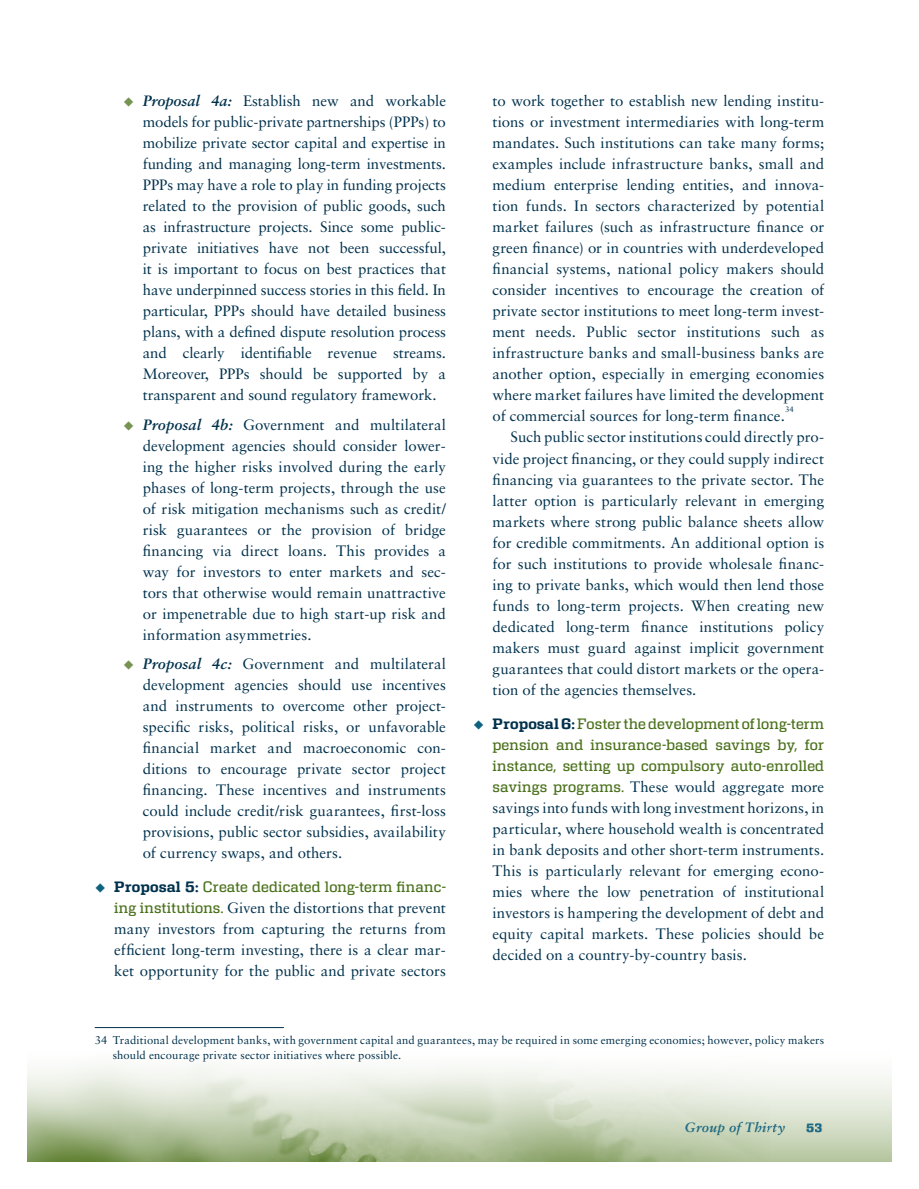
<style>
.page{position:relative;width:919px;height:1189px;background:#fff}
.page>*{position:absolute;margin:0;border:0;box-sizing:border-box;transform-origin:0 0}
.t1{font:15px/21px "Sabon";color:#00314c;text-align:justify}
.t2{font:italic 700 13.5px "Sabon";letter-spacing:.025em;color:#1e6a87}
.t3{font:800 12px "Girard Slab";color:#1e6a87}
.t4{font:11.25px/15px "Sabon";letter-spacing:.015em;color:#00314c}
.t5{font:7.8px "Sabon";color:#00314c}
.s1{font-weight:700;font-style:italic}
.s2{font-family:"Girard Slab";font-weight:700}
.s3{font-family:"Girard Slab";font-weight:500;color:#4b711c}
</style>
<div class="page">
<svg style="left:769px;top:1076px;width:122px;height:85px;background:#dae2ce"></svg>
<img style="left:27px;top:1027px;width:742px;height:134px">
<hr style="left:95px;top:1027px;width:189px;height:1px;background:#00314c">
<img style="left:703px;top:1126px;width:31px;height:6px">
<svg style="left:768px;top:1124px;width:16px;height:11px"></svg>
<svg style="left:806px;top:1123px;width:16px;height:9px"></svg>
<p class="t1" style="left:143px;top:90px;width:305px"><span class="s1">Proposal 4a:</span> Establish new and workable models for public-private partnerships (PPPs) to mobilize private sector capital and expertise in funding and managing long-term investments.<br>PPPs may have a role to play in funding projects related to the provision of public goods, such as infrastructure projects. Since some public&shy;private initiatives have not been successful, it is important to focus on best practices that have underpinned success stories in this field. In particular, PPPs should have detailed business plans, with a defined dispute resolution process and clearly identifiable revenue streams.<br>Moreover, PPPs should be supported by a transparent and sound regulatory framework.</p>
<p class="t1" style="left:143px;top:413px;width:304px"><span class="s1">Proposal 4b:</span> Government and multilateral development agencies should consider lower&shy;ing the higher risks involved during the early phases of long-term projects, through the use of risk mitigation mechanisms such as credit/ risk guarantees or the provision of bridge financing via direct loans. This provides a way for investors to enter markets and sec&shy;tors that otherwise would remain unattractive or impenetrable due to high start-up risk and information asymmetries.</p>
<p class="t1" style="left:143px;top:653px;width:305px"><span class="s1">Proposal 4c:</span> Government and multilateral development agencies should use incentives and instruments to overcome other project&shy;specific risks, political risks, or unfavorable financial market and macroeconomic con&shy;ditions to encourage private sector project financing. These incentives and instruments could include credit/risk guarantees, first-loss provisions, public sector subsidies, availability of currency swaps, and others.</p>
<p class="t1" style="left:114px;top:876px;width:333px"><span class="s2">Proposal 5:</span> <span class="s3">Create dedicated long-term financ&shy;ing institutions.</span> Given the distortions that prevent many investors from capturing the returns from efficient long-term investing, there is a clear mar&shy;ket opportunity for the public and private sectors</p>
<p class="t1" style="left:492px;top:90px;width:333px">to work together to establish new lending institu&shy;tions or investment intermediaries with long-term mandates. Such institutions can take many forms; examples include infrastructure banks, small and medium enterprise lending entities, and innova&shy;tion funds. In sectors characterized by potential market failures (such as infrastructure finance or green finance) or in countries with underdeveloped financial systems, national policy makers should consider incentives to encourage the creation of private sector institutions to meet long-term invest&shy;ment needs. Public sector institutions such as infrastructure banks and small-business banks are another option, especially in emerging economies where market failures have limited the development of commercial sources for long-term finance.</p>
<p class="t5" style="left:785px;top:405px;width:10px">34</p>
<p class="t1" style="left:492px;top:426px;width:333px;text-indent:18px">Such public sector institutions could directly pro&shy;vide project financing, or they could supply indirect financing via guarantees to the private sector. The latter option is particularly relevant in emerging markets where strong public balance sheets allow for credible commitments. An additional option is for such institutions to provide wholesale financ&shy;ing to private banks, which would then lend those funds to long-term projects. When creating new dedicated long-term finance institutions policy makers must guard against implicit government guarantees that could distort markets or the opera&shy;tion of the agencies themselves.</p>
<p class="t1" style="left:492px;top:713px;width:333px"><span class="s2">Proposal 6:</span> <span class="s3">Foster the development of long-term pension and insurance-based savings by, for instance, setting up compulsory auto-enrolled savings programs.</span> These would aggregate more savings into funds with long investment horizons, in particular, where household wealth is concentrated in bank deposits and other short-term instruments.<br>This is particularly relevant for emerging econo&shy;mies where the low penetration of institutional investors is hampering the development of debt and equity capital markets. These policies should be decided on a country-by-country basis.</p>
<p class="t4" style="left:113px;top:1032px;width:712px;text-indent:-18px">34 Traditional development banks, with government capital and guarantees, may be required in some emerging economies; however, policy makers should encourage private sector initiatives where possible.</p>
<p class="t2" style="left:684px;top:1119px;width:102px">Group of Thirty</p>
<p class="t3" style="left:806px;top:1120px;width:18px">53</p>
</div>
